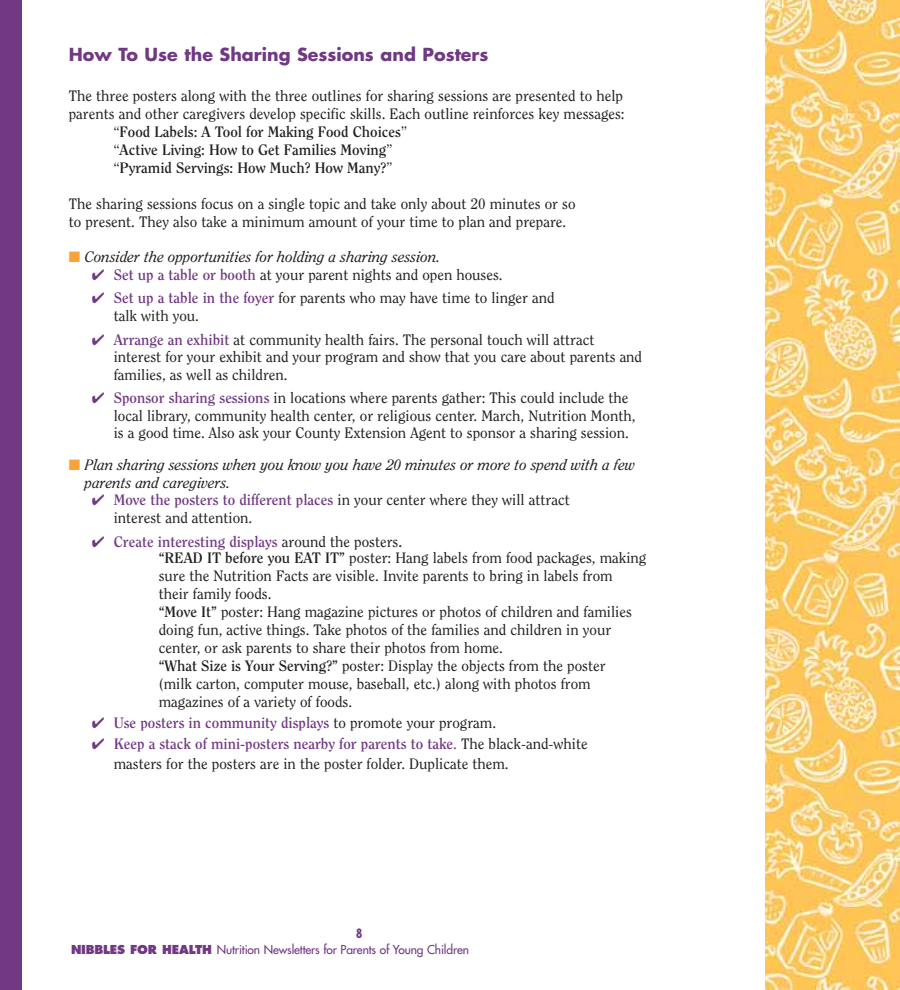
<style>
.page{position:relative;width:900px;height:990px;background:#fff}
.page>*{position:absolute;margin:0;border:0;box-sizing:border-box;transform-origin:0 0}
.t1{font:700 17.5px "Futura";color:#713883}
.t2{font:15px/17.9px "Clearface";color:#231f20}
.t3{font:italic 15px/17.5px "Clearface";color:#231f20}
.t4{font:700 15px "Clearface";color:#231f20}
.t5{font:700 15px "Clearface";color:#713883}
.t6{font:700 condensed 12.5px "Futura";color:#713883}
.t7{font:12px "Futura";letter-spacing:-.01em;color:#713883}
.s1{font-weight:400}
.s2{color:#f9a13a}
.s3{color:#713883}
.s4{font-weight:700;color:#713883}
.s5{font-weight:700}
.s6{font-weight:400;color:#231f20}
.s7{font-weight:800}
</style>
<div class="page">
<div style="left:0;top:0;width:22px;height:990px;background:#713883"></div>
<img style="left:765px;top:0;width:135px;height:990px">
<p class="t1" style="left:69px;top:46px;width:421px">How To Use the Sharing Sessions and Posters</p>
<p class="t2" style="left:69px;top:87px;width:556px">The three posters along with the three outlines for sharing sessions are presented to help</p>
<p class="t2" style="left:69px;top:105px;width:557px">parents and other caregivers develop specific skills. Each outline reinforces key messages:</p>
<p class="t4" style="left:114px;top:125px;width:295px"><span class="s1">“</span>Food Labels: A Tool for Making Food Choices<span class="s1">”</span></p>
<p class="t4" style="left:114px;top:143px;width:280px"><span class="s1">“</span>Active Living: How to Get Families Moving<span class="s1">”</span></p>
<p class="t4" style="left:114px;top:161px;width:280px"><span class="s1">“</span>Pyramid Servings: How Much? How Many?<span class="s1">”</span></p>
<p class="t2" style="left:69px;top:195px;width:508px">The sharing sessions focus on a single topic and take only about 20 minutes or so to present. They also take a minimum amount of your time to plan and prepare.</p>
<p class="t3" style="left:69px;top:249px;width:373px"><span class="s2">■</span> Consider the opportunities for holding a sharing session.</p>
<p class="t2" style="left:92px;top:266px;width:412px"><span class="s3">✔</span> <span class="s4">Set up a table or booth</span> at your parent nights and open houses.</p>
<p class="t2" style="left:114px;top:290px;width:442px;line-height:17.5px;text-indent:-22px"><span class="s3">✔</span> <span class="s4">Set up a table in the foyer</span> for parents who may have time to linger and talk with you.</p>
<p class="t2" style="left:114px;top:332px;width:530px;line-height:17.5px;text-indent:-22px"><span class="s3">✔</span> <span class="s4">Arrange an exhibit</span> at community health fairs. The personal touch will attract interest for your exhibit and your program and show that you care about parents and families, as well as children.</p>
<p class="t2" style="left:114px;top:390px;width:523px;line-height:17.5px;text-indent:-22px"><span class="s3">✔</span> <span class="s4">Sponsor sharing sessions</span> in locations where parents gather: This could include the local library, community health center, or religious center. March, Nutrition Month, is a good time. Also ask your County Extension Agent to sponsor a sharing session.</p>
<p class="t3" style="left:85px;top:457px;width:552px;text-indent:-16px"><span class="s2">■</span> Plan sharing sessions when you know you have 20 minutes or more to spend with a few parents and caregivers.</p>
<p class="t2" style="left:114px;top:492px;width:457px;line-height:17.5px;text-indent:-22px"><span class="s3">✔</span> <span class="s4">Move the posters to different places</span> in your center where they will attract interest and attention.</p>
<p class="t2" style="left:159px;top:533px;width:489px;text-indent:-67px"><span class="s3">✔</span> <span class="s4">Create interesting displays</span> around the posters<span class="s5">.<br>“READ IT before you EAT IT”</span> poster: Hang labels from food packages, making sure the Nutrition Facts are visible. Invite parents to bring in labels from their family foods.<br><span class="s5">“Move It”</span> poster: Hang magazine pictures or photos of children and families doing fun, active things. Take photos of the families and children in your center, or ask parents to share their photos from home.<br><span class="s5">“What Size is Your Serving?”</span> poster: Display the objects from the poster<br>(milk carton, computer mouse, baseball, etc.) along with photos from magazines of a variety of foods.</p>
<p class="t5" style="left:92px;top:717px;width:406px">✔ Use posters in community displays <span class="s6">to promote your program.</span></p>
<p class="t2" style="left:114px;top:735px;width:475px;line-height:19.8px;text-indent:-22px"><span class="s3">✔</span> <span class="s4">Keep a stack of mini-posters nearby for parents to take</span><span class="s3">.</span> The black-and-white masters for the posters are in the poster folder. Duplicate them.</p>
<p class="t6" style="left:356px;top:928px;width:8px">8</p>
<p class="t7" style="left:71px;top:944px;width:400px"><span class="s7">NIBBLES FOR HEALTH</span> Nutrition Newsletters for Parents of Young Children</p>
</div>
